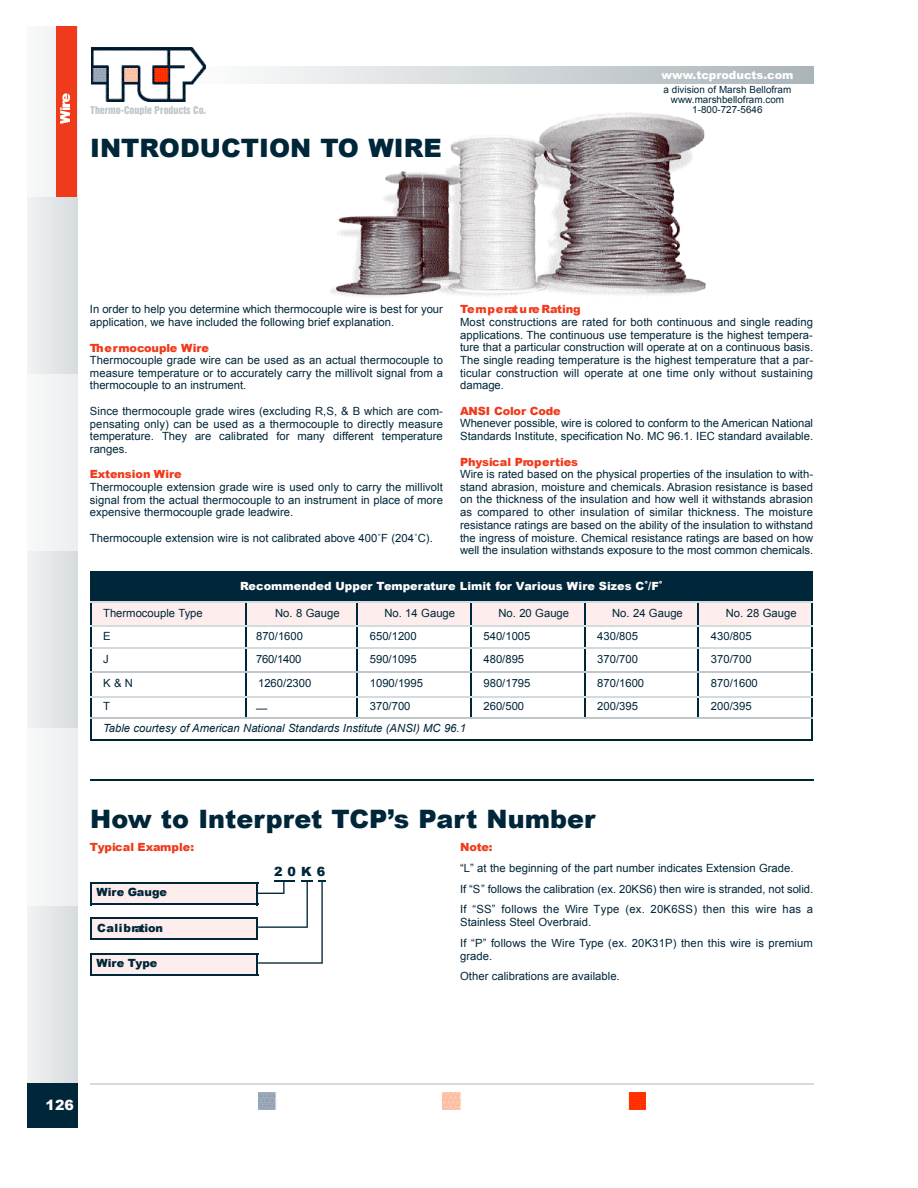
<style>
.page{position:relative;width:918px;height:1188px;background:#fff}
.page>*{position:absolute;margin:0;border:0;box-sizing:border-box;transform-origin:0 0}
.t1{font:900 25.35px "Arial";color:#002639}
.t2{font:900 14.1px "Arial";color:#fff}
.t3{font:900 12.75px "Arial";color:#002639}
.t4{font:11.25px/12.8px "Arial";color:#002639}
.t5{font:900 11.25px "Arial";color:#ef3b1c}
.t6{font:900 11.25px "Arial";color:#fff}
.t7{font:italic 11.25px "Arial";color:#002639}
.t8{font:900 11.25px "Arial";color:#002639}
.t9{font:900 11.25px "Arial";letter-spacing:-.065em;color:#ef3b1c}
.t10{font:9.9px/9.8px "Arial";color:#002639;text-align:center}
.t11{font:9.9px "Helvetica Inserat";color:#bfc7cb}
</style>
<div class="page">
<img style="left:329px;top:112px;width:377px;height:186px">
<hr style="left:90px;top:1084px;width:723px;height:1px;background:#d5dadc">
<img style="left:27px;top:197px;width:50px;height:887px">
<img style="left:205px;top:66px;width:608px;height:18px">
<div style="left:27px;top:1084px;width:50px;height:44px;background:#002639"></div>
<img style="left:91px;top:48px;width:114px;height:53px">
<div style="left:27px;top:27px;width:50px;height:170px;background:#f4f6f6"></div>
<img style="left:258px;top:1093px;width:19px;height:17px">
<img style="left:442px;top:1093px;width:20px;height:17px">
<img style="left:628px;top:1093px;width:17px;height:17px">
<div style="left:56px;top:27px;width:21px;height:170px;background:#ef3b1c"></div>
<svg style="left:60px;top:93px;width:9px;height:30px"></svg>
<div style="left:91px;top:573px;width:720px;height:29px;background:#002639"></div>
<div style="left:91px;top:603px;width:154px;height:22px;background:#fdedec"></div>
<div style="left:246px;top:603px;width:110px;height:22px;background:#fdedec"></div>
<div style="left:358px;top:603px;width:112px;height:22px;background:#fdedec"></div>
<div style="left:472px;top:603px;width:112px;height:22px;background:#fdedec"></div>
<div style="left:585px;top:603px;width:113px;height:22px;background:#fdedec"></div>
<div style="left:699px;top:603px;width:112px;height:22px;background:#fdedec"></div>
<hr style="left:90px;top:571px;width:1px;height:169px;background:#002639">
<hr style="left:245px;top:602px;width:1px;height:117px;background:#002639">
<hr style="left:356px;top:602px;width:2px;height:117px;background:#002639">
<hr style="left:470px;top:602px;width:2px;height:117px;background:#002639">
<hr style="left:584px;top:602px;width:1px;height:117px;background:#002639">
<hr style="left:698px;top:602px;width:1px;height:117px;background:#002639">
<hr style="left:811px;top:571px;width:2px;height:169px;background:#002639">
<hr style="left:90px;top:571px;width:723px;height:2px;background:#002639">
<hr style="left:90px;top:602px;width:723px;height:1px;background:#d5dadc">
<hr style="left:90px;top:625px;width:723px;height:2px;background:#d5dadc">
<hr style="left:90px;top:648px;width:723px;height:1px;background:#d5dadc">
<hr style="left:90px;top:671px;width:723px;height:2px;background:#bfc7cb">
<hr style="left:90px;top:696px;width:723px;height:1px;background:#d5dadc">
<hr style="left:90px;top:717px;width:723px;height:2px;background:#bfc7cb">
<hr style="left:90px;top:739px;width:723px;height:1px;background:#002639">
<div style="left:91px;top:883px;width:166px;height:20px;background:#fdedec"></div>
<svg style="left:90px;top:883px;width:1px;height:20px"></svg>
<hr style="left:90px;top:882px;width:168px;height:1px;background:#002639">
<hr style="left:90px;top:903px;width:168px;height:2px;background:#002639">
<div style="left:92px;top:919px;width:165px;height:20px;background:#fdedec"></div>
<svg style="left:91px;top:919px;width:1px;height:20px"></svg>
<hr style="left:91px;top:917px;width:167px;height:2px;background:#002639">
<hr style="left:91px;top:939px;width:167px;height:1px;background:#002639">
<div style="left:91px;top:955px;width:166px;height:20px;background:#fdedec"></div>
<svg style="left:90px;top:955px;width:1px;height:20px"></svg>
<hr style="left:90px;top:953px;width:168px;height:2px;background:#002639">
<hr style="left:90px;top:975px;width:168px;height:1px;background:#002639">
<svg style="left:256px;top:880px;width:69px;height:96px"></svg>
<hr style="left:90px;top:780px;width:723px;height:1px;background:#002639">
<p class="t6" style="left:662px;top:66px;width:133px">www.tcproducts.com</p>
<p class="t10" style="left:664px;top:85px;width:129px">a division of Marsh Bellofram www.marshbellofram.com</p>
<p class="t11" style="left:91px;top:106px;width:117px">Thermo-Couple Products Co.</p>
<p class="t10" style="left:692px;top:104px;width:72px">1-800-727-5646</p>
<h1 class="t1" style="left:90px;top:129px;width:353px">INTRODUCTION TO WIRE</h1>
<p class="t4" style="left:90px;top:303px;width:355px">In order to help you determine which thermocouple wire is best for your application, we have included the following brief explanation.</p>
<p class="t5" style="left:90px;top:339px;width:121px">Th e rmocouple Wire</p>
<p class="t4" style="left:90px;top:354px;width:355px;text-align:justify">Thermocouple grade wire can be used as an actual thermocouple to measure temperature or to accurately carry the millivolt signal from a thermocouple to an instrument.</p>
<p class="t4" style="left:90px;top:405px;width:355px;text-align:justify">Since thermocouple grade wires (excluding R,S, &amp; B which are com&shy;pensating only) can be used as a thermocouple to directly measure temperature. They are calibrated for many different temperature ranges.</p>
<p class="t5" style="left:90px;top:466px;width:93px">Extension Wire</p>
<p class="t4" style="left:90px;top:481px;width:355px;text-align:justify">Thermocouple extension grade wire is used only to carry the millivolt signal from the actual thermocouple to an instrument in place of more expensive thermocouple grade leadwire.</p>
<p class="t4" style="left:90px;top:531px;width:344px">Thermocouple extension wire is not calibrated above 400˚F (204˚C).</p>
<p class="t9" style="left:460px;top:301px;width:122px">Te m p e rat u re Ratin g</p>
<p class="t4" style="left:460px;top:316px;width:355px;text-align:justify">Most constructions are rated for both continuous and single reading applications. The continuous use temperature is the highest tempera&shy;ture that a particular construction will operate at on a continuous basis.<br>The single reading temperature is the highest temperature that a par&shy;ticular construction will operate at one time only without sustaining damage.</p>
<p class="t5" style="left:460px;top:402px;width:102px">ANSI Color Code</p>
<p class="t4" style="left:460px;top:417px;width:355px">Whenever possible, wire is colored to conform to the American National<br>Standards Institute, specification No. MC 96.1. IEC standard available.</p>
<p class="t5" style="left:460px;top:453px;width:119px">P hysical Pro p e rtie s</p>
<p class="t4" style="left:460px;top:468px;width:355px;text-align:justify">Wire is rated based on the physical properties of the insulation to with&shy;stand abrasion, moisture and chemicals. Abrasion resistance is based on the thickness of the insulation and how well it withstands abrasion as compared to other insulation of similar thickness. The moisture resistance ratings are based on the ability of the insulation to withstand the ingress of moisture. Chemical resistance ratings are based on how well the insulation withstands exposure to the most common chemicals.</p>
<p class="t6" style="left:240px;top:578px;width:424px">Recommended Upper Temperature Limit for Various Wire Sizes C˚/F˚</p>
<p class="t4" style="left:103px;top:607px;width:101px">Thermocouple Type</p>
<p class="t4" style="left:275px;top:607px;width:66px">No. 8 Gauge</p>
<p class="t4" style="left:384px;top:607px;width:72px">No. 14 Gauge</p>
<p class="t4" style="left:498px;top:607px;width:72px">No. 20 Gauge</p>
<p class="t4" style="left:612px;top:607px;width:72px">No. 24 Gauge</p>
<p class="t4" style="left:726px;top:607px;width:72px">No. 28 Gauge</p>
<p class="t4" style="left:103px;top:630px;width:9px">E</p>
<p class="t4" style="left:256px;top:630px;width:49px">870/1600</p>
<p class="t4" style="left:370px;top:630px;width:49px">650/1200</p>
<p class="t4" style="left:484px;top:630px;width:49px">540/1005</p>
<p class="t4" style="left:597px;top:630px;width:42px">430/805</p>
<p class="t4" style="left:711px;top:630px;width:42px">430/805</p>
<p class="t4" style="left:103px;top:653px;width:7px">J</p>
<p class="t4" style="left:256px;top:653px;width:47px">7 6 0 /1 4 0 0</p>
<p class="t4" style="left:370px;top:653px;width:49px">590/1095</p>
<p class="t4" style="left:484px;top:653px;width:42px">480/895</p>
<p class="t4" style="left:597px;top:653px;width:42px">370/700</p>
<p class="t4" style="left:711px;top:653px;width:42px">370/700</p>
<p class="t4" style="left:103px;top:677px;width:31px">K &amp; N</p>
<p class="t4" style="left:258px;top:677px;width:55px">1260/2300</p>
<p class="t4" style="left:370px;top:677px;width:55px">1090/1995</p>
<p class="t4" style="left:484px;top:677px;width:49px">980/1795</p>
<p class="t4" style="left:597px;top:677px;width:49px">870/1600</p>
<p class="t4" style="left:711px;top:677px;width:49px">870/1600</p>
<p class="t4" style="left:103px;top:700px;width:8px">T</p>
<p class="t4" style="left:256px;top:702px;width:13px">—</p>
<p class="t4" style="left:370px;top:700px;width:42px">370/700</p>
<p class="t4" style="left:484px;top:700px;width:42px">260/500</p>
<p class="t4" style="left:597px;top:700px;width:42px">200/395</p>
<p class="t4" style="left:711px;top:700px;width:42px">200/395</p>
<p class="t7" style="left:103px;top:722px;width:364px">Table courtesy of American National Standards Institute (ANSI) MC 96.1</p>
<h1 class="t1" style="left:90px;top:800px;width:507px">How to Interpret TCP’s Part Number</h1>
<p class="t5" style="left:90px;top:838px;width:106px">Typical Example:</p>
<p class="t3" style="left:274px;top:862px;width:53px">2 0 K 6</p>
<p class="t5" style="left:460px;top:839px;width:34px">N o te :</p>
<p class="t4" style="left:460px;top:857px;width:355px;line-height:20.9px">“L” at the beginning of the part number indicates Extension Grade.<br>If “S” follows the calibration (ex. 20KS6) then wire is stranded, not solid.<br>If “SS” follows the Wire Type (ex. 20K6SS) then this wire has a</p>
<p class="t4" style="left:460px;top:912px;width:354px;line-height:20.7px">Stainless Steel Overbraid.<br>If “P” follows the Wire Type (ex. 20K31P) then this wire is premium</p>
<p class="t4" style="left:460px;top:945px;width:161px;line-height:20.7px">grade.<br>Other calibrations are available.</p>
<p class="t8" style="left:96px;top:884px;width:72px">Wire Gauge</p>
<p class="t8" style="left:97px;top:919px;width:67px">C a lib ratio n</p>
<p class="t8" style="left:96px;top:955px;width:62px">Wire Ty p e</p>
<p class="t2" style="left:46px;top:1094px;width:30px">126</p>
</div>
